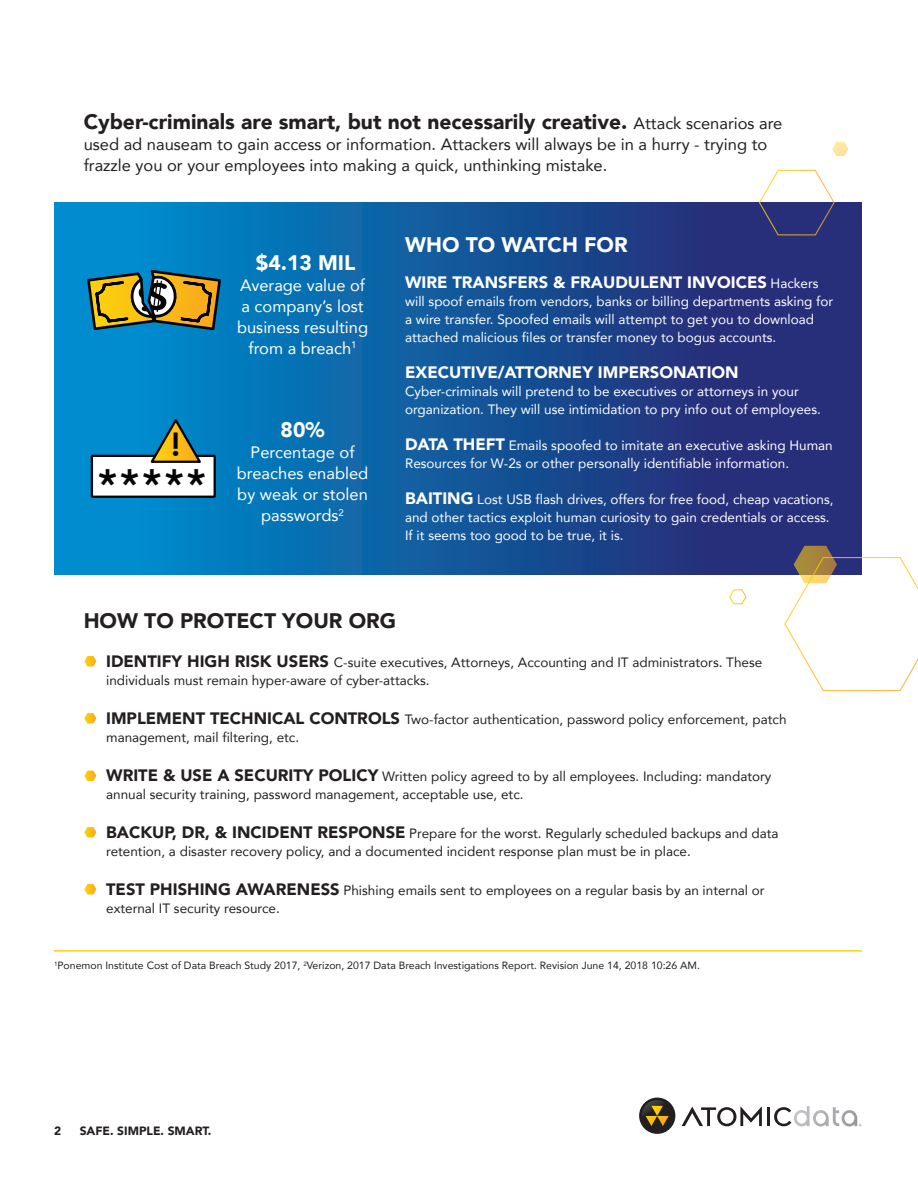
<style>
.page{position:relative;width:918px;height:1188px;background:#fff}
.page>*{position:absolute;margin:0;border:0;box-sizing:border-box;transform-origin:0 0}
.t1{font:800 42.45px "Avenir";color:#050504}
.t2{font:800 33.3px "Avenir";color:#050504}
.t3{font:900 21px "Avenir";color:#231f20}
.t4{font:900 21px "Avenir";color:#fff}
.t5{font:16.5px/21px "Avenir";color:#231f20}
.t6{font:16.5px/21px "Avenir";color:#fff;text-align:center}
.t7{font:900 16.5px "Avenir";color:#fff}
.t8{font:13.5px/18px "Avenir";color:#231f20}
.t9{font:13.5px/18px "Avenir";color:#fff}
.t10{font:900 12px "Avenir";color:#231f20}
.t11{font:10.5px "Avenir";color:#231f20}
.s1{font-weight:400;font-size:16.5px}
.s2{font-weight:400;font-size:13.5px}
.s3{font-weight:900;font-size:16.5px}
</style>
<div class="page">
<div style="left:54px;top:203px;width:808px;height:371px;background:linear-gradient(to right,#0093d2,#2c216c)"></div>
<svg style="left:832px;top:142px;width:16px;height:14px"></svg>
<svg style="left:729px;top:589px;width:18px;height:15px"></svg>
<svg style="left:84px;top:656px;width:12px;height:10px"></svg>
<svg style="left:84px;top:713px;width:12px;height:11px"></svg>
<svg style="left:84px;top:771px;width:12px;height:10px"></svg>
<svg style="left:84px;top:827px;width:12px;height:11px"></svg>
<svg style="left:84px;top:884px;width:12px;height:10px"></svg>
<hr style="left:54px;top:950px;width:808px;height:2px;background:#fcd308">
<svg style="left:759px;top:170px;width:76px;height:65px"></svg>
<svg style="left:784px;top:546px;width:134px;height:145px"></svg>
<div style="left:91px;top:455px;width:125px;height:43px;background:#fff;border:2px solid #050504"></div>
<svg style="left:148px;top:417px;width:56px;height:46px;background:#578873"></svg>
<svg style="left:85px;top:268px;width:138px;height:64px;background:#758251"></svg>
<hr style="left:767px;top:1107px;width:3px;height:19px;background:#231f20">
<svg style="left:682px;top:1107px;width:80px;height:19px"></svg>
<svg style="left:774px;top:1106px;width:88px;height:21px"></svg>
<svg style="left:638px;top:1096px;width:39px;height:39px"></svg>
<div style="left:639px;top:1098px;width:36px;height:36px;background:#231f20;border-radius:50%"></div>
<svg style="left:642px;top:1100px;width:27px;height:26px"></svg>
<h3 class="t3" style="left:84px;top:104px;width:700px">Cyber-criminals are smart, but not necessarily creative. <span class="s1">Attack scenarios are</span></h3>
<p class="t5" style="left:84px;top:133px;width:685px">used ad nauseam to gain access or information. Attackers will always be in a hurry - trying to frazzle you or your employees into making a quick, unthinking mistake.</p>
<h2 class="t2" style="left:171px;top:414px;width:11px">!</h2>
<h1 class="t1" style="left:98px;top:446px;width:110px">*****</h1>
<h3 class="t4" style="left:256px;top:244px;width:101px">$4.13 MIL</h3>
<p class="t6" style="left:237px;top:274px;width:133px">Average value of a company’s lost business resulting from a breach<sup>1</sup></p>
<h3 class="t4" style="left:281px;top:412px;width:45px">80%</h3>
<p class="t6" style="left:237px;top:441px;width:133px">Percentage of breaches enabled by weak or stolen passwords<sup>2</sup></p>
<h3 class="t4" style="left:405px;top:227px;width:224px">WHO TO WATCH FOR</h3>
<p class="t7" style="left:405px;top:268px;width:415px">WIRE TRANSFERS &amp; FRAUDULENT INVOICES <span class="s2">Hackers</span></p>
<p class="t9" style="left:405px;top:292px;width:430px">will spoof emails from vendors, banks or billing departments asking for a wire transfer. Spoofed emails will attempt to get you to download attached malicious files or transfer money to bogus accounts.</p>
<p class="t7" style="left:405px;top:358px;width:335px">EXECUTIVE/ATTORNEY IMPERSONATION</p>
<p class="t9" style="left:405px;top:382px;width:417px">Cyber-criminals will pretend to be executives or attorneys in your organization. They will use intimidation to pry info out of employees.</p>
<p class="t9" style="left:405px;top:436px;width:429px"><span class="s3">DATA THEFT</span> Emails spoofed to imitate an executive asking Human<br>Resources for W-2s or other personally identifiable information.</p>
<p class="t9" style="left:405px;top:490px;width:430px"><span class="s3">BAITING</span> Lost USB flash drives, offers for free food, cheap vacations, and other tactics exploit human curiosity to gain credentials or access.<br>If it seems too good to be true, it is.</p>
<h3 class="t3" style="left:84px;top:603px;width:314px">HOW TO PROTECT YOUR ORG</h3>
<p class="t8" style="left:106px;top:653px;width:658px"><span class="s3">IDENTIFY HIGH RISK USERS</span> C-suite executives, Attorneys, Accounting and IT administrators. These individuals must remain hyper-aware of cyber-attacks.</p>
<p class="t8" style="left:106px;top:710px;width:682px"><span class="s3">IMPLEMENT TECHNICAL CONTROLS</span> Two-factor authentication, password policy enforcement, patch management, mail filtering, etc.</p>
<p class="t8" style="left:106px;top:767px;width:667px"><span class="s3">WRITE &amp; USE A SECURITY POLICY</span> Written policy agreed to by all employees. Including: mandatory annual security training, password management, acceptable use, etc.</p>
<p class="t8" style="left:106px;top:824px;width:674px"><span class="s3">BACKUP, DR, &amp; INCIDENT RESPONSE</span> Prepare for the worst. Regularly scheduled backups and data retention, a disaster recovery policy, and a documented incident response plan must be in place.</p>
<p class="t8" style="left:106px;top:881px;width:660px"><span class="s3">TEST PHISHING AWARENESS</span> Phishing emails sent to employees on a regular basis by an internal or external IT security resource.</p>
<p class="t11" style="left:54px;top:957px;width:648px"><sup>1</sup>Ponemon Institute Cost of Data Breach Study 2017, <sup>2</sup>Verizon, 2017 Data Breach Investigations Report. Revision June 14, 2018 10:26 AM.</p>
<p class="t10" style="left:54px;top:1120px;width:9px">2</p>
<p class="t10" style="left:80px;top:1120px;width:133px">SAFE. SIMPLE. SMART.</p>
</div>
